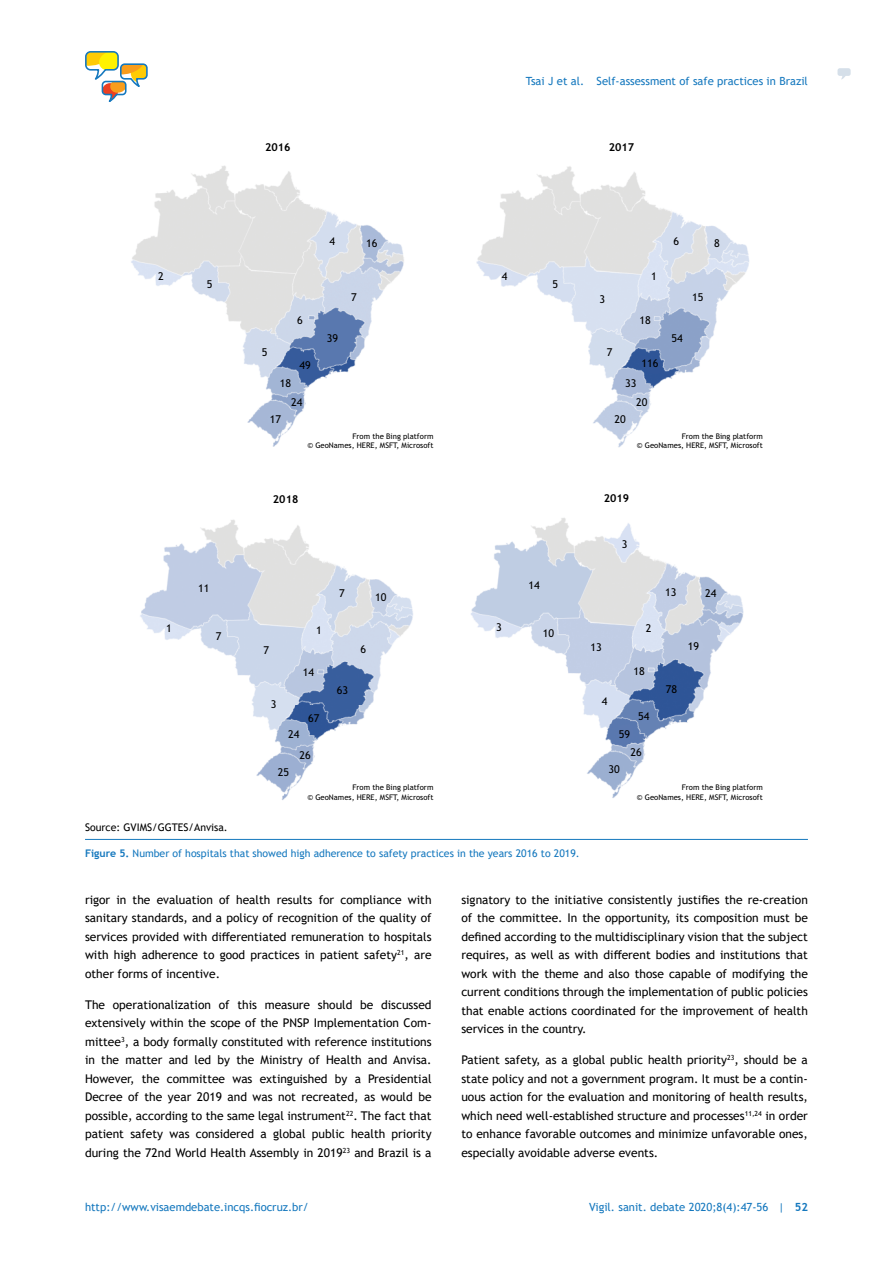
<style>
.page{position:relative;width:893px;height:1263px;background:#fff}
.page>*{position:absolute;margin:0;border:0;box-sizing:border-box;transform-origin:0 0}
.t1{font:12px/18.5px "Trebuchet MS";color:#000;text-align:justify}
.t2{font:11.25px "Trebuchet MS";color:#1578be}
.t3{font:10.8px/19px "Trebuchet MS";color:#000}
.t4{font:700 10.8px "Trebuchet MS";color:#000}
.t5{font:10.5px "Trebuchet MS";color:#1578be}
.t6{font:10.5px "Trebuchet MS";color:#000}
.t7{font:7.8px/9.3px "Trebuchet MS";color:#000;text-align:right}
.s1{font-weight:700}
</style>
<div class="page">
<svg style="left:85px;top:51px;width:63px;height:51px"></svg>
<svg style="left:837px;top:68px;width:14px;height:11px"></svg>
<hr style="left:85px;top:839px;width:723px;height:1px;background:#1578be">
<img style="left:131px;top:165px;width:554px;height:635px">
<img style="left:685px;top:221px;width:64px;height:502px">
<p class="t2" style="left:526px;top:74px;width:284px">Tsai J et al. Self-assessment of safe practices in Brazil</p>
<p class="t3" style="left:158px;top:267px;width:7px">2</p>
<p class="t3" style="left:207px;top:275px;width:7px">5</p>
<p class="t3" style="left:166px;top:619px;width:7px">1</p>
<p class="t3" style="left:198px;top:579px;width:13px">11</p>
<p class="t3" style="left:216px;top:627px;width:7px">7</p>
<p class="t4" style="left:265px;top:140px;width:27px">2016</p>
<p class="t4" style="left:609px;top:140px;width:27px">2017</p>
<p class="t3" style="left:329px;top:231px;width:7px">4</p>
<p class="t3" style="left:366px;top:233px;width:13px">16</p>
<p class="t3" style="left:262px;top:343px;width:7px">5</p>
<p class="t3" style="left:297px;top:310px;width:7px">6</p>
<p class="t3" style="left:280px;top:373px;width:13px">18</p>
<p class="t3" style="left:299px;top:355px;width:13px">49</p>
<p class="t3" style="left:291px;top:392px;width:13px">24</p>
<p class="t3" style="left:270px;top:410px;width:13px">17</p>
<p class="t3" style="left:327px;top:328px;width:13px">39</p>
<p class="t3" style="left:351px;top:287px;width:7px">7</p>
<p class="t3" style="left:502px;top:267px;width:7px">4</p>
<p class="t3" style="left:553px;top:275px;width:7px">5</p>
<p class="t3" style="left:600px;top:289px;width:7px">3</p>
<p class="t3" style="left:607px;top:343px;width:7px">7</p>
<p class="t3" style="left:651px;top:267px;width:7px">1</p>
<p class="t3" style="left:639px;top:310px;width:13px">18</p>
<p class="t3" style="left:641px;top:353px;width:19px">116</p>
<p class="t3" style="left:636px;top:373px;width:13px;text-indent:-11px">33<br>20</p>
<p class="t3" style="left:614px;top:410px;width:13px">20</p>
<p class="t3" style="left:673px;top:231px;width:7px">6</p>
<p class="t3" style="left:714px;top:233px;width:7px">8</p>
<p class="t3" style="left:692px;top:287px;width:13px">15</p>
<p class="t3" style="left:672px;top:328px;width:13px">54</p>
<p class="t7" style="left:308px;top:432px;width:127px">From the Bing platform<br>© GeoNames, HERE, MSFT, Microsoft</p>
<p class="t7" style="left:637px;top:432px;width:127px">From the Bing platform<br>© GeoNames, HERE, MSFT, Microsoft</p>
<p class="t4" style="left:273px;top:492px;width:27px">2018</p>
<p class="t4" style="left:604px;top:492px;width:27px">2019</p>
<p class="t3" style="left:263px;top:641px;width:7px">7</p>
<p class="t3" style="left:271px;top:695px;width:7px">3</p>
<p class="t3" style="left:316px;top:621px;width:7px">1</p>
<p class="t3" style="left:303px;top:663px;width:13px">14</p>
<p class="t3" style="left:308px;top:708px;width:13px">67</p>
<p class="t3" style="left:299px;top:723px;width:13px;line-height:21px;text-indent:-11px">24<br>26</p>
<p class="t3" style="left:339px;top:583px;width:7px">7</p>
<p class="t3" style="left:375px;top:587px;width:13px">10</p>
<p class="t3" style="left:337px;top:681px;width:13px">63</p>
<p class="t3" style="left:361px;top:639px;width:7px">6</p>
<p class="t3" style="left:496px;top:617px;width:7px">3</p>
<p class="t3" style="left:529px;top:575px;width:13px">14</p>
<p class="t3" style="left:543px;top:624px;width:13px">10</p>
<p class="t3" style="left:622px;top:534px;width:7px">3</p>
<p class="t3" style="left:590px;top:638px;width:13px">13</p>
<p class="t3" style="left:602px;top:691px;width:7px">4</p>
<p class="t3" style="left:646px;top:619px;width:7px">2</p>
<p class="t3" style="left:633px;top:661px;width:13px">18</p>
<p class="t3" style="left:619px;top:724px;width:13px">59</p>
<p class="t3" style="left:638px;top:706px;width:13px">54</p>
<p class="t3" style="left:631px;top:743px;width:13px">26</p>
<p class="t3" style="left:278px;top:762px;width:13px">25</p>
<p class="t3" style="left:608px;top:760px;width:13px">30</p>
<p class="t3" style="left:665px;top:582px;width:13px">13</p>
<p class="t3" style="left:705px;top:584px;width:13px">24</p>
<p class="t3" style="left:688px;top:636px;width:13px">19</p>
<p class="t3" style="left:666px;top:680px;width:13px">78</p>
<p class="t7" style="left:308px;top:783px;width:127px">From the Bing platform<br>© GeoNames, HERE, MSFT, Microsoft</p>
<p class="t7" style="left:637px;top:783px;width:127px">From the Bing platform<br>© GeoNames, HERE, MSFT, Microsoft</p>
<p class="t6" style="left:85px;top:821px;width:144px">Source: GVIMS/GGTES/Anvisa.</p>
<p class="t5" style="left:85px;top:846px;width:496px"><span class="s1">Figure 5.</span> Number of hospitals that showed high adherence to safety practices in the years 2016 to 2019.</p>
<p class="t1" style="left:85px;top:890px;width:348px">rigor in the evaluation of health results for compliance with sanitary standards, and a policy of recognition of the quality of services provided with differentiated remuneration to hospitals with high adherence to good practices in patient safety<sup>21</sup>, are other forms of incentive.</p>
<p class="t1" style="left:85px;top:995px;width:348px">The operationalization of this measure should be discussed extensively within the scope of the PNSP Implementation Com&shy;mittee<sup>3</sup>, a body formally constituted with reference institutions in the matter and led by the Ministry of Health and Anvisa.<br>However, the committee was extinguished by a Presidential Decree of the year 2019 and was not recreated, as would be possible, according to the same legal instrument<sup>22</sup>. The fact that patient safety was considered a global public health priority during the 72nd World Health Assembly in 2019<sup>23</sup> and Brazil is a</p>
<p class="t1" style="left:461px;top:890px;width:348px">signatory to the initiative consistently justifies the re-creation of the committee. In the opportunity, its composition must be defined according to the multidisciplinary vision that the subject requires, as well as with different bodies and institutions that work with the theme and also those capable of modifying the current conditions through the implementation of public policies that enable actions coordinated for the improvement of health services in the country.</p>
<p class="t1" style="left:461px;top:1051px;width:348px">Patient safety, as a global public health priority<sup>23</sup>, should be a state policy and not a government program. It must be a contin&shy;uous action for the evaluation and monitoring of health results, which need well-established structure and processes<sup>11,24</sup> in order to enhance favorable outcomes and minimize unfavorable ones, especially avoidable adverse events.</p>
<p class="t2" style="left:85px;top:1199px;width:225px">http://www.visaemdebate.incqs.fiocruz.br/</p>
<p class="t2" style="left:589px;top:1199px;width:220px">Vigil. sanit. debate 2020;8(4):47-56 | <span class="s1">52</span></p>
</div>
